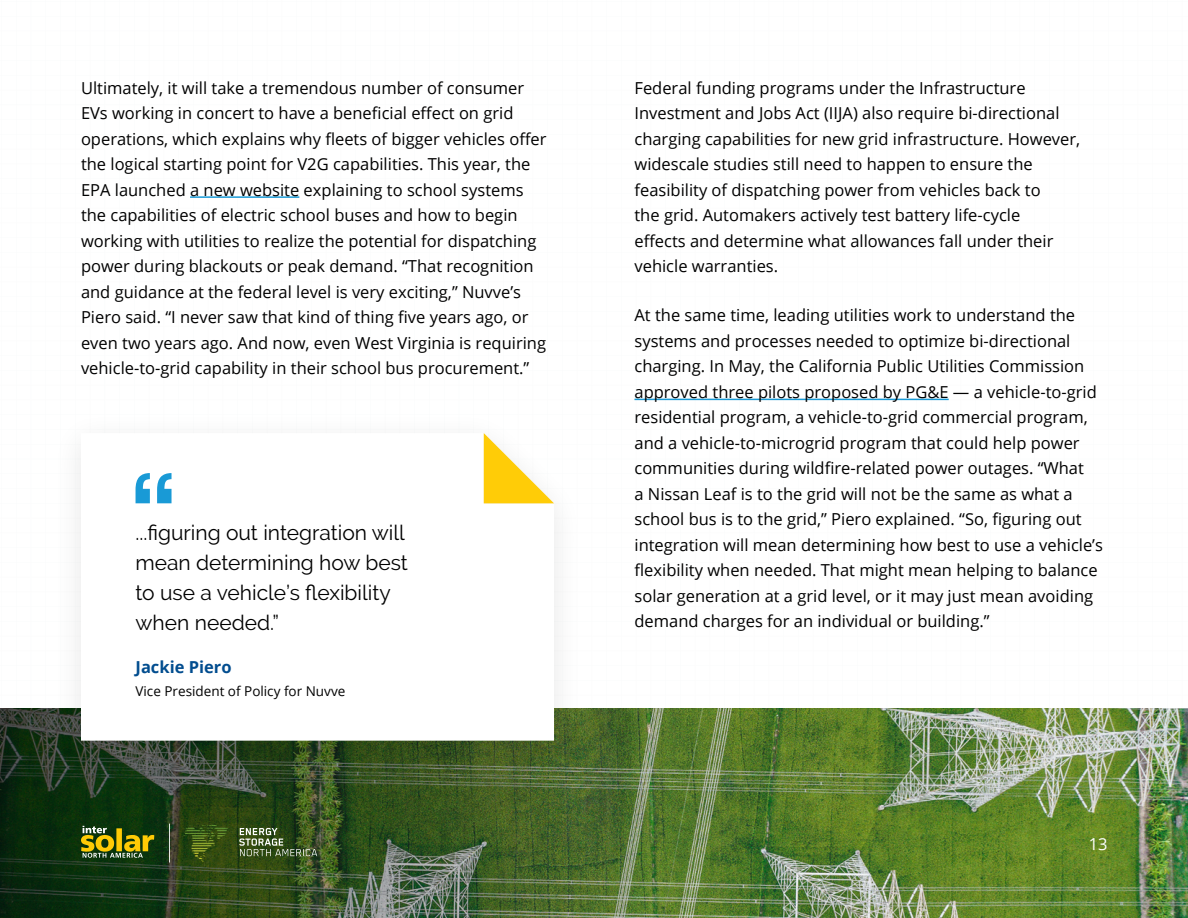
<style>
.page{position:relative;width:1188px;height:918px;background:#fff}
.page>*{position:absolute;margin:0;border:0;box-sizing:border-box;transform-origin:0 0}
.Black_Body{font:21px/30px "Raleway";color:#000}
.Black_Body-2{font:16.5px/25.5px "Open Sans";color:#000}
.Black_Body-3{font:700 16.5px "Open Sans";color:#024d8f}
.t1{font:16.5px "Open Sans";color:#fff}
.Black_Body-4{font:13.5px "Open Sans";color:#000}
</style>
<div class="page">
<img style="left:644px;top:708px;width:544px;height:210px">
<img style="left:0;top:708px;width:644px;height:210px">
<hr style="left:190px;top:196px;width:109px;height:2px;background:#199ad6">
<hr style="left:634px;top:399px;width:315px;height:1px;background:#199ad6">
<div style="left:51px;top:410px;width:533px;height:368px;background:#000;opacity:.1"></div>
<svg style="left:81px;top:433px;width:473px;height:308px"></svg>
<svg style="left:484px;top:433px;width:70px;height:70px"></svg>
<svg style="left:136px;top:473px;width:36px;height:30px"></svg>
<svg style="left:169px;top:824px;width:1px;height:39px"></svg>
<svg style="left:239px;top:828px;width:78px;height:28px;background:#566b41"></svg>
<svg style="left:81px;top:826px;width:73px;height:32px;background:#70771e"></svg>
<img style="left:181px;top:823px;width:48px;height:40px">
<p class="Black_Body-2" style="left:81px;top:74px;width:467px">Ultimately, it will take a tremendous number of consumer EVs working in concert to have a beneficial effect on grid operations, which explains why fleets of bigger vehicles offer the logical starting point for V2G capabilities. This year, the EPA launched a new website explaining to school systems the capabilities of electric school buses and how to begin working with utilities to realize the potential for dispatching power during blackouts or peak demand. “That recognition and guidance at the federal level is very exciting,” Nuvve’s Piero said. “I never saw that kind of thing five years ago, or even two years ago. And now, even West Virginia is requiring vehicle-to-grid capability in their school bus procurement.”</p>
<p class="Black_Body-2" style="left:634px;top:74px;width:447px">Federal funding programs under the Infrastructure Investment and Jobs Act (IIJA) also require bi-directional charging capabilities for new grid infrastructure. However, widescale studies still need to happen to ensure the feasibility of dispatching power from vehicles back to<br>the grid. Automakers actively test battery life-cycle<br>effects and determine what allowances fall under their vehicle warranties.</p>
<p class="Black_Body-2" style="left:634px;top:302px;width:470px">At the same time, leading utilities work to understand the systems and processes needed to optimize bi-directional charging. In May, the California Public Utilities Commission approved three pilots proposed by PG&amp;E — a vehicle-to-grid residential program, a vehicle-to-grid commercial program, and a vehicle-to-microgrid program that could help power communities during wildfire-related power outages. “What<br>a Nissan Leaf is to the grid will not be the same as what a school bus is to the grid,” Piero explained. “So, figuring out integration will mean determining how best to use a vehicle’s flexibility when needed. That might mean helping to balance solar generation at a grid level, or it may just mean avoiding demand charges for an individual or building.”</p>
<p class="Black_Body" style="left:136px;top:518px;width:274px">...figuring out integration will mean determining how best to use a vehicle’s flexibility when needed.”</p>
<p class="Black_Body-3" style="left:136px;top:656px;width:98px">Jackie Piero</p>
<p class="Black_Body-4" style="left:136px;top:682px;width:211px">Vice President of Policy for Nuvve</p>
<p class="t1" style="left:1089px;top:832px;width:20px">13</p>
</div>
